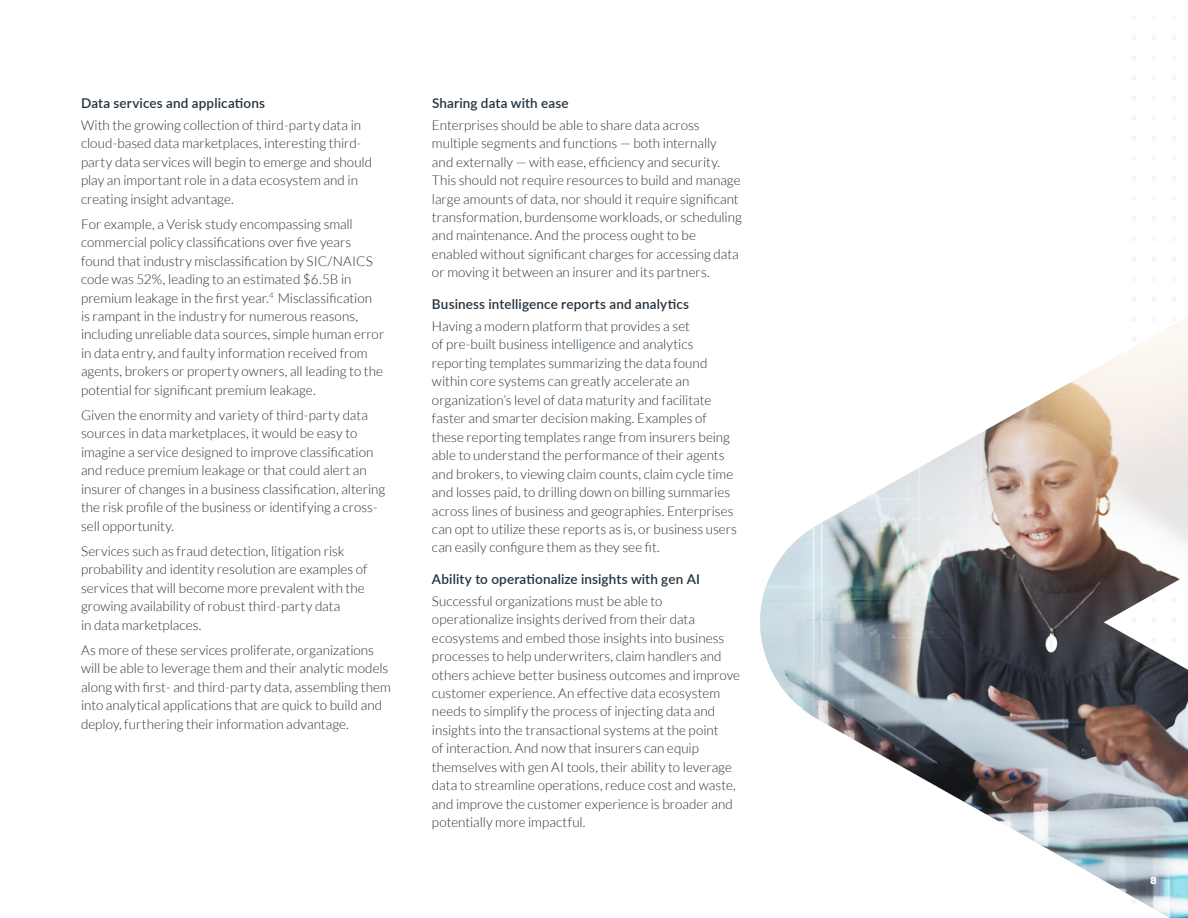
<style>
.page{position:relative;width:1188px;height:918px;background:#fff}
.page>*{position:absolute;margin:0;border:0;box-sizing:border-box;transform-origin:0 0}
.t1{font:300 13.5px/18.5px "Lato";color:#24323d}
.t2{font:600 13.5px "Lato";letter-spacing:.01em;color:#24323d}
.t3{font:900 12px "Texta";color:#fff}
</style>
<div class="page">
<img style="left:760px;top:317px;width:428px;height:601px">
<p class="t2" style="left:81px;top:93px;width:186px">Data services and applications</p>
<p class="t1" style="left:81px;top:116px;width:293px">With the growing collection of third-party data in cloud-based data marketplaces, interesting third&shy;party data services will begin to emerge and should play an important role in a data ecosystem and in creating insight advantage.</p>
<p class="t1" style="left:81px;top:215px;width:305px">For example, a Verisk study encompassing small commercial policy classifications over five years found that industry misclassification by SIC/NAICS code was 52%, leading to an estimated $6.5B in premium leakage in the first year.<sup>4</sup> Misclassification<br>is rampant in the industry for numerous reasons, including unreliable data sources, simple human error in data entry, and faulty information received from agents, brokers or property owners, all leading to the potential for significant premium leakage.</p>
<p class="t1" style="left:81px;top:407px;width:306px">Given the enormity and variety of third-party data sources in data marketplaces, it would be easy to imagine a service designed to improve classification and reduce premium leakage or that could alert an insurer of changes in a business classification, altering the risk profile of the business or identifying a cross&shy;sell opportunity.</p>
<p class="t1" style="left:81px;top:542px;width:288px">Services such as fraud detection, litigation risk probability and identity resolution are examples of services that will become more prevalent with the growing availability of robust third-party data<br>in data marketplaces.</p>
<p class="t1" style="left:81px;top:642px;width:311px">As more of these services proliferate, organizations will be able to leverage them and their analytic models along with first- and third-party data, assembling them into analytical applications that are quick to build and deploy, furthering their information advantage.</p>
<p class="t2" style="left:432px;top:93px;width:138px">Sharing data with ease</p>
<p class="t1" style="left:432px;top:116px;width:311px">Enterprises should be able to share data across multiple segments and functions — both internally<br>and externally — with ease, efficiency and security.<br>This should not require resources to build and manage large amounts of data, nor should it require significant transformation, burdensome workloads, or scheduling and maintenance. And the process ought to be enabled without significant charges for accessing data or moving it between an insurer and its partners.</p>
<p class="t2" style="left:432px;top:295px;width:259px">Business intelligence reports and analytics</p>
<p class="t1" style="left:432px;top:318px;width:306px">Having a modern platform that provides a set<br>of pre-built business intelligence and analytics reporting templates summarizing the data found within core systems can greatly accelerate an organization’s level of data maturity and facilitate faster and smarter decision making. Examples of these reporting templates range from insurers being able to understand the performance of their agents and brokers, to viewing claim counts, claim cycle time and losses paid, to drilling down on billing summaries across lines of business and geographies. Enterprises can opt to utilize these reports as is, or business users can easily configure them as they see fit.</p>
<p class="t2" style="left:432px;top:569px;width:270px">Ability to operationalize insights with gen AI</p>
<p class="t1" style="left:432px;top:592px;width:310px">Successful organizations must be able to operationalize insights derived from their data ecosystems and embed those insights into business processes to help underwriters, claim handlers and others achieve better business outcomes and improve customer experience. An effective data ecosystem needs to simplify the process of injecting data and insights into the transactional systems at the point<br>of interaction. And now that insurers can equip themselves with gen AI tools, their ability to leverage data to streamline operations, reduce cost and waste, and improve the customer experience is broader and potentially more impactful.</p>
<p class="t3" style="left:1150px;top:873px;width:8px">8</p>
</div>
